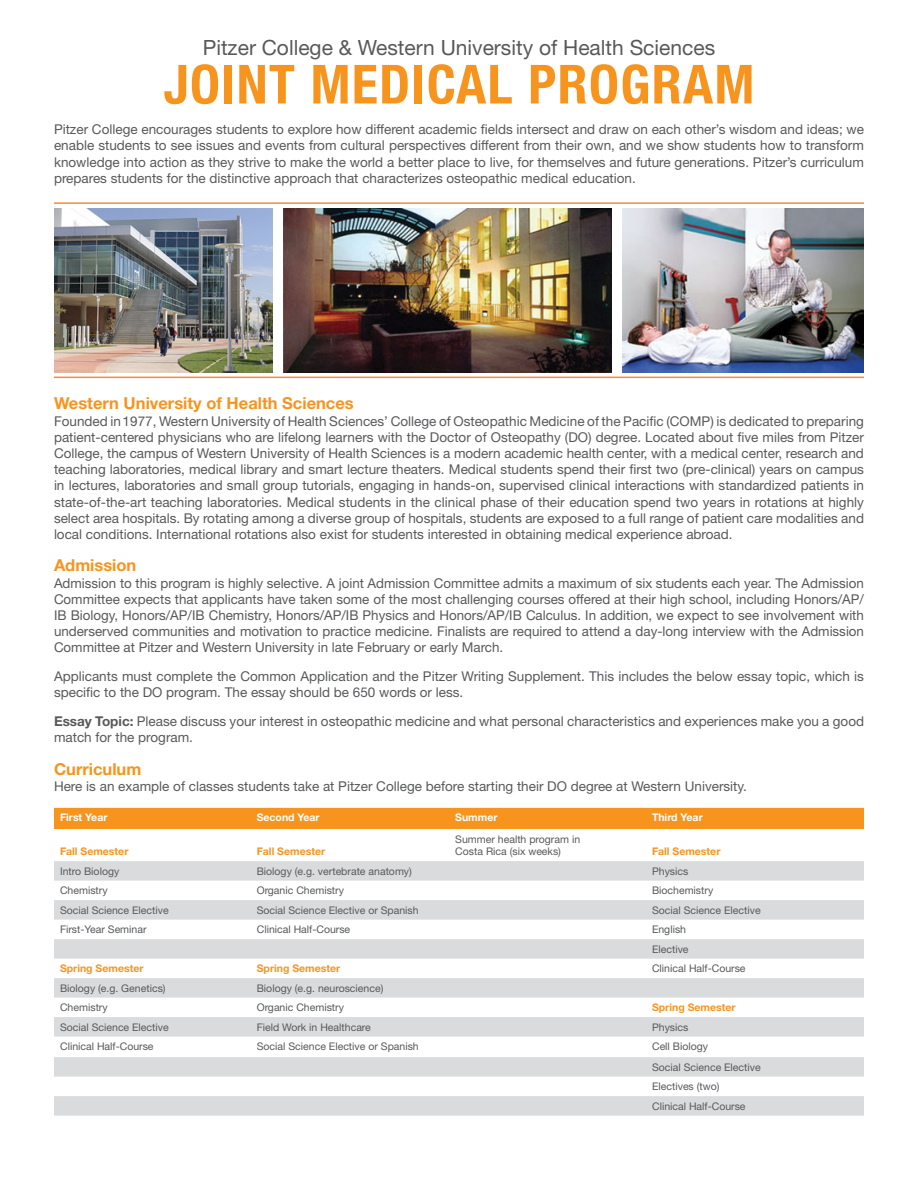
<style>
.page{position:relative;width:918px;height:1188px;background:#fff}
.page>*{position:absolute;margin:0;border:0;box-sizing:border-box;transform-origin:0 0}
.t1{font:700 condensed 54px "Helvetica Neue LT Std";letter-spacing:.025em;color:#f7941e}
.t2{font:21px "Helvetica Neue LT Std";color:#58595b}
.t3{font:700 16.5px "Helvetica Neue LT Std";color:#f7941e}
.t4{font:13.5px/16.2px "Helvetica Neue LT Std";color:#58595b;text-align:justify}
.t5{font:10.5px/19.5px "Helvetica Neue LT Std";color:#58595b}
.t6{font:700 10.5px "Helvetica Neue LT Std";color:#f7941e}
.t7{font:700 10.5px "Helvetica Neue LT Std";color:#fff}
.s1{font-weight:700}
</style>
<div class="page">
<img style="left:54px;top:208px;width:219px;height:164px">
<img style="left:284px;top:208px;width:328px;height:164px">
<img style="left:623px;top:208px;width:241px;height:164px">
<hr style="left:54px;top:202px;width:810px;height:2px;background:#f78a3c">
<hr style="left:54px;top:377px;width:810px;height:1px;background:#f78a3c">
<div style="left:54px;top:808px;width:810px;height:21px;background:#f7941e"></div>
<svg style="left:54px;top:861px;width:810px;height:255px;fill:#dddedf"></svg>
<h2 class="t2" style="left:203px;top:36px;width:514px">Pitzer College &amp; Western University of Health Sciences</h2>
<h1 class="t1" style="left:164px;top:52px;width:592px">JOINT MEDICAL PROGRAM</h1>
<p class="t4" style="left:54px;top:121px;width:812px">Pitzer College encourages students to explore how different academic fields intersect and draw on each other’s wisdom and ideas; we enable students to see issues and events from cultural perspectives different from their own, and we show students how to transform knowledge into action as they strive to make the world a better place to live, for themselves and future generations. Pitzer’s curriculum prepares students for the distinctive approach that characterizes osteopathic medical education.</p>
<p class="t3" style="left:54px;top:393px;width:301px">Western University of Health Sciences</p>
<p class="t4" style="left:54px;top:413px;width:812px">Founded in 1977, Western University of Health Sciences’ College of Osteopathic Medicine of the Pacific (COMP) is dedicated to preparing patient-centered physicians who are lifelong learners with the Doctor of Osteopathy (DO) degree. Located about five miles from Pitzer College, the campus of Western University of Health Sciences is a modern academic health center, with a medical center, research and teaching laboratories, medical library and smart lecture theaters. Medical students spend their first two (pre-clinical) years on campus in lectures, laboratories and small group tutorials, engaging in hands-on, supervised clinical interactions with standardized patients in state-of-the-art teaching laboratories. Medical students in the clinical phase of their education spend two years in rotations at highly select area hospitals. By rotating among a diverse group of hospitals, students are exposed to a full range of patient care modalities and local conditions. International rotations also exist for students interested in obtaining medical experience abroad.</p>
<p class="t3" style="left:54px;top:555px;width:84px">Admission</p>
<p class="t4" style="left:54px;top:575px;width:812px">Admission to this program is highly selective. A joint Admission Committee admits a maximum of six students each year. The Admission Committee expects that applicants have taken some of the most challenging courses offered at their high school, including Honors/AP/ IB Biology, Honors/AP/IB Chemistry, Honors/AP/IB Physics and Honors/AP/IB Calculus. In addition, we expect to see involvement with underserved communities and motivation to practice medicine. Finalists are required to attend a day-long interview with the Admission Committee at Pitzer and Western University in late February or early March.</p>
<p class="t4" style="left:54px;top:668px;width:812px">Applicants must complete the Common Application and the Pitzer Writing Supplement. This includes the below essay topic, which is specific to the DO program. The essay should be 650 words or less.</p>
<p class="t4" style="left:54px;top:713px;width:812px"><span class="s1">Essay Topic:</span> Please discuss your interest in osteopathic medicine and what personal characteristics and experiences make you a good match for the program.</p>
<p class="t3" style="left:54px;top:759px;width:89px">Curriculum</p>
<p class="t4" style="left:54px;top:778px;width:695px">Here is an example of classes students take at Pitzer College before starting their DO degree at Western University.</p>
<p class="t7" style="left:60px;top:811px;width:49px">First Year</p>
<p class="t7" style="left:257px;top:811px;width:65px">Second Year</p>
<p class="t7" style="left:455px;top:811px;width:44px">Summer</p>
<p class="t7" style="left:652px;top:811px;width:52px">Third Year</p>
<p class="t6" style="left:60px;top:845px;width:70px">Fall Semester</p>
<p class="t6" style="left:257px;top:845px;width:70px">Fall Semester</p>
<p class="t5" style="left:455px;top:832px;width:126px;line-height:12.6px">Summer health program in<br>Costa Rica (six weeks)</p>
<p class="t6" style="left:652px;top:845px;width:70px">Fall Semester</p>
<p class="t5" style="left:60px;top:861px;width:61px">Intro Biology</p>
<p class="t5" style="left:257px;top:861px;width:157px">Biology (e.g. vertebrate anatomy)</p>
<p class="t5" style="left:652px;top:861px;width:38px">Physics</p>
<p class="t5" style="left:60px;top:881px;width:49px">Chemistry</p>
<p class="t5" style="left:257px;top:881px;width:89px">Organic Chemistry</p>
<p class="t5" style="left:652px;top:881px;width:63px">Biochemistry</p>
<p class="t5" style="left:60px;top:900px;width:110px">Social Science Elective</p>
<p class="t5" style="left:257px;top:900px;width:163px">Social Science Elective or Spanish</p>
<p class="t5" style="left:652px;top:900px;width:110px">Social Science Elective</p>
<p class="t5" style="left:60px;top:920px;width:88px">First-Year Seminar</p>
<p class="t5" style="left:257px;top:920px;width:95px">Clinical Half-Course</p>
<p class="t5" style="left:652px;top:920px;width:38px">English<br>Elective</p>
<p class="t6" style="left:60px;top:962px;width:85px">Spring Semester</p>
<p class="t6" style="left:257px;top:962px;width:85px">Spring Semester</p>
<p class="t5" style="left:652px;top:958px;width:95px">Clinical Half-Course</p>
<p class="t5" style="left:60px;top:978px;width:107px">Biology (e.g. Genetics)</p>
<p class="t5" style="left:257px;top:978px;width:128px">Biology (e.g. neuroscience)</p>
<p class="t5" style="left:60px;top:997px;width:49px">Chemistry</p>
<p class="t5" style="left:257px;top:997px;width:89px">Organic Chemistry</p>
<p class="t6" style="left:652px;top:1001px;width:85px">Spring Semester</p>
<p class="t5" style="left:60px;top:1017px;width:110px">Social Science Elective</p>
<p class="t5" style="left:257px;top:1017px;width:116px">Field Work in Healthcare</p>
<p class="t5" style="left:652px;top:1017px;width:38px">Physics</p>
<p class="t5" style="left:60px;top:1036px;width:95px">Clinical Half-Course</p>
<p class="t5" style="left:257px;top:1036px;width:163px">Social Science Elective or Spanish</p>
<p class="t5" style="left:652px;top:1036px;width:110px;line-height:20.5px">Cell Biology<br>Social Science Elective</p>
<p class="t5" style="left:652px;top:1077px;width:95px">Electives (two)<br>Clinical Half-Course</p>
</div>
